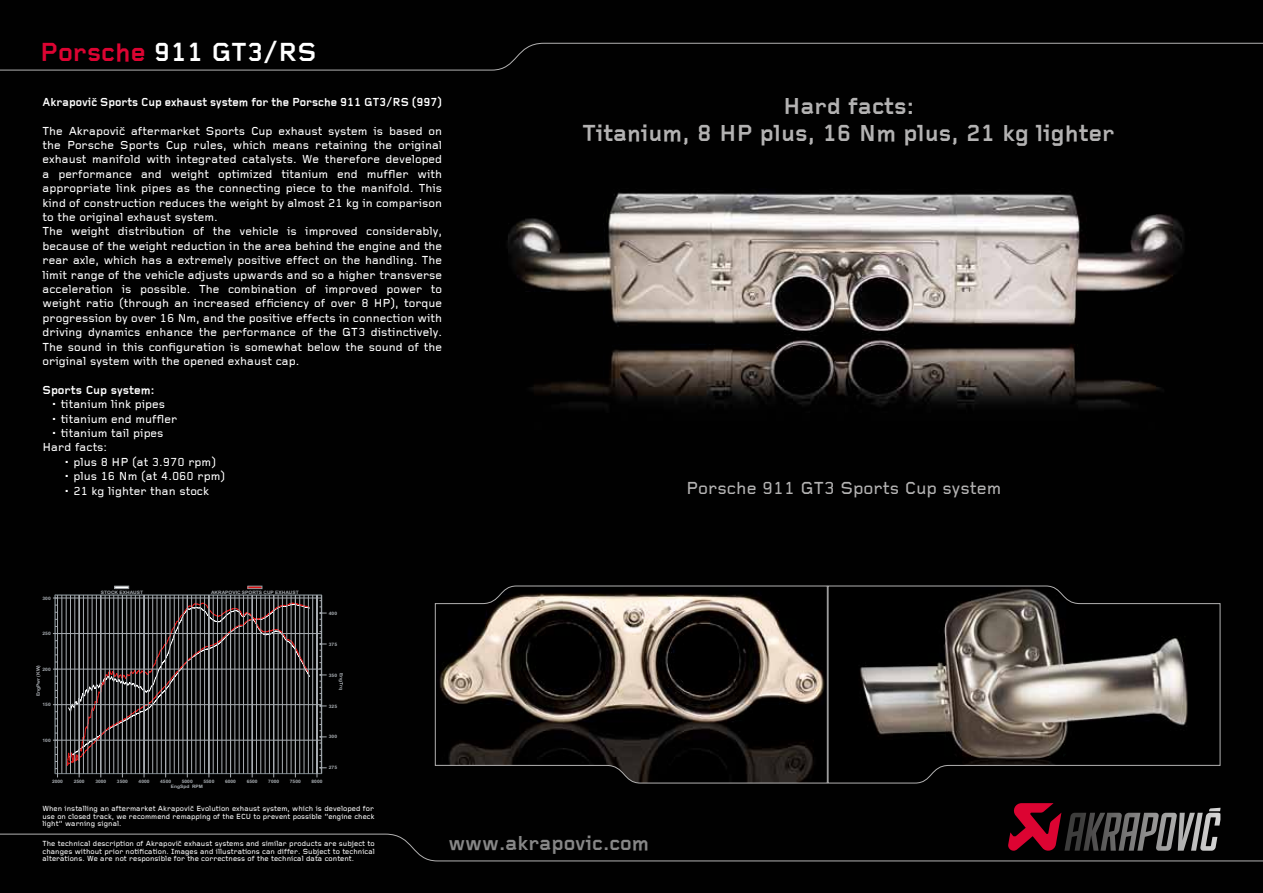
<style>
.page{position:relative;width:1263px;height:893px;background:#fff}
.page>*{position:absolute;margin:0;border:0;box-sizing:border-box;transform-origin:0 0}
.t1{font:700 27px "Foundry Gridnik";color:#fff}
.t2{font:700 24px/27.3px "Foundry Gridnik";color:#b3b2b2;text-align:center}
.t3{font:700 21px "Foundry Gridnik";color:#878787}
.t4{font:500 18px "Foundry Gridnik";color:#b3b2b2}
.t5{font:500 12px/14.4px "Foundry Gridnik";color:#fff}
.t6{font:700 12px "Foundry Gridnik";color:#fff;scale:.96 1}
.t7{font:700 12px "Foundry Gridnik";color:#fff}
.t8{font:500 7.65px/7.5px "Foundry Gridnik";color:#fff;text-align:justify}
.t9{font:700 4.65px "Arial";letter-spacing:-.005em;color:#a8adb2;scale:1.07 1}
.s1{color:#dc0432}
.s2{color:#afb2b7}
</style>
<div class="page">
<img style="left:0;top:0;width:1263px;height:893px">
<svg style="left:828px;top:585px;width:393px;height:199px;background:#3a3633"></svg>
<svg style="left:434px;top:585px;width:394px;height:199px;background:#3c3732"></svg>
<svg style="left:67px;top:602px;width:243px;height:164px;background:#1b1818"></svg>
<div style="left:55px;top:595px;width:267px;height:179px;border:1px solid #6d767a"></div>
<hr style="left:53px;top:740px;width:269px;height:1px;background:#a8adb2">
<hr style="left:53px;top:704px;width:269px;height:1px;background:#a8adb2">
<hr style="left:53px;top:669px;width:269px;height:1px;background:#a8adb2">
<hr style="left:53px;top:633px;width:269px;height:1px;background:#a8adb2">
<hr style="left:53px;top:598px;width:269px;height:1px;background:#a8adb2">
<svg style="left:319px;top:737px;width:8px;height:31px"></svg>
<svg style="left:319px;top:706px;width:8px;height:25px"></svg>
<svg style="left:319px;top:675px;width:8px;height:25px"></svg>
<svg style="left:319px;top:638px;width:8px;height:31px"></svg>
<svg style="left:319px;top:607px;width:8px;height:25px"></svg>
<hr style="left:57px;top:595px;width:1px;height:179px;background:#a8adb2">
<svg style="left:55px;top:768px;width:3px;height:9px"></svg>
<hr style="left:62px;top:595px;width:1px;height:179px;background:#a8adb2">
<hr style="left:66px;top:595px;width:1px;height:179px;background:#a8adb2">
<hr style="left:70px;top:595px;width:1px;height:179px;background:#a8adb2">
<hr style="left:75px;top:595px;width:1px;height:179px;background:#a8adb2">
<hr style="left:79px;top:595px;width:1px;height:182px;background:#a8adb2">
<hr style="left:83px;top:595px;width:1px;height:179px;background:#a8adb2">
<hr style="left:88px;top:595px;width:1px;height:179px;background:#a8adb2">
<hr style="left:92px;top:595px;width:1px;height:179px;background:#a8adb2">
<hr style="left:96px;top:595px;width:1px;height:179px;background:#a8adb2">
<hr style="left:101px;top:595px;width:1px;height:182px;background:#a8adb2">
<hr style="left:105px;top:595px;width:1px;height:179px;background:#a8adb2">
<hr style="left:109px;top:595px;width:1px;height:179px;background:#a8adb2">
<hr style="left:113px;top:595px;width:1px;height:179px;background:#a8adb2">
<hr style="left:118px;top:595px;width:1px;height:179px;background:#a8adb2">
<hr style="left:122px;top:595px;width:1px;height:182px;background:#a8adb2">
<hr style="left:126px;top:595px;width:1px;height:179px;background:#a8adb2">
<hr style="left:131px;top:595px;width:1px;height:179px;background:#a8adb2">
<hr style="left:135px;top:595px;width:1px;height:179px;background:#a8adb2">
<hr style="left:139px;top:595px;width:1px;height:179px;background:#a8adb2">
<hr style="left:144px;top:595px;width:1px;height:182px;background:#a8adb2">
<hr style="left:148px;top:595px;width:1px;height:179px;background:#a8adb2">
<hr style="left:152px;top:595px;width:1px;height:179px;background:#a8adb2">
<hr style="left:157px;top:595px;width:1px;height:179px;background:#a8adb2">
<hr style="left:161px;top:595px;width:1px;height:179px;background:#a8adb2">
<hr style="left:165px;top:595px;width:1px;height:182px;background:#a8adb2">
<hr style="left:170px;top:595px;width:1px;height:179px;background:#a8adb2">
<hr style="left:174px;top:595px;width:1px;height:179px;background:#a8adb2">
<hr style="left:178px;top:595px;width:1px;height:179px;background:#a8adb2">
<hr style="left:183px;top:595px;width:1px;height:179px;background:#a8adb2">
<hr style="left:187px;top:595px;width:1px;height:182px;background:#a8adb2">
<hr style="left:191px;top:595px;width:1px;height:179px;background:#a8adb2">
<hr style="left:196px;top:595px;width:1px;height:179px;background:#a8adb2">
<hr style="left:200px;top:595px;width:1px;height:179px;background:#a8adb2">
<hr style="left:204px;top:595px;width:1px;height:179px;background:#a8adb2">
<hr style="left:209px;top:595px;width:1px;height:182px;background:#a8adb2">
<hr style="left:213px;top:595px;width:1px;height:179px;background:#a8adb2">
<hr style="left:217px;top:595px;width:1px;height:179px;background:#a8adb2">
<hr style="left:222px;top:595px;width:1px;height:179px;background:#a8adb2">
<hr style="left:226px;top:595px;width:1px;height:179px;background:#a8adb2">
<hr style="left:230px;top:595px;width:1px;height:182px;background:#a8adb2">
<hr style="left:235px;top:595px;width:1px;height:179px;background:#a8adb2">
<hr style="left:239px;top:595px;width:1px;height:179px;background:#a8adb2">
<hr style="left:243px;top:595px;width:1px;height:179px;background:#a8adb2">
<hr style="left:248px;top:595px;width:1px;height:179px;background:#a8adb2">
<hr style="left:252px;top:595px;width:1px;height:182px;background:#a8adb2">
<hr style="left:256px;top:595px;width:1px;height:179px;background:#a8adb2">
<hr style="left:260px;top:595px;width:1px;height:179px;background:#a8adb2">
<hr style="left:265px;top:595px;width:1px;height:179px;background:#a8adb2">
<hr style="left:269px;top:595px;width:1px;height:179px;background:#a8adb2">
<hr style="left:273px;top:595px;width:1px;height:182px;background:#a8adb2">
<hr style="left:278px;top:595px;width:1px;height:179px;background:#a8adb2">
<hr style="left:282px;top:595px;width:1px;height:179px;background:#a8adb2">
<hr style="left:286px;top:595px;width:1px;height:179px;background:#a8adb2">
<hr style="left:291px;top:595px;width:1px;height:179px;background:#a8adb2">
<hr style="left:295px;top:595px;width:1px;height:182px;background:#a8adb2">
<hr style="left:299px;top:595px;width:1px;height:179px;background:#a8adb2">
<hr style="left:304px;top:595px;width:1px;height:179px;background:#a8adb2">
<hr style="left:308px;top:595px;width:1px;height:179px;background:#a8adb2">
<hr style="left:312px;top:595px;width:1px;height:179px;background:#a8adb2">
<hr style="left:317px;top:595px;width:1px;height:182px;background:#a8adb2">
<hr style="left:321px;top:595px;width:1px;height:179px;background:#a8adb2">
<div style="left:115px;top:586px;width:14px;height:3px;border:1px solid #93989c"></div>
<div style="left:248px;top:586px;width:14px;height:3px;border:1px solid #93989c"></div>
<div style="left:0;top:43px;width:1263px;height:28px;background:#010101"></div>
<svg style="left:0;top:803px;width:1263px;height:58px;background:#0d090a"></svg>
<h1 class="t1" style="left:40px;top:37px;width:278px"><span class="s1">Porsche</span> 911 GT3/RS</h1>
<p class="t6" style="left:43px;top:95px;width:418px">Akrapovič Sports Cup exhaust system for the Porsche 911 GT3/RS (997)</p>
<p class="t5" style="left:43px;top:124px;width:401px">The Akrapovič aftermarket Sports Cup exhaust system is based on the Porsche Sports Cup rules, which means retaining the original exhaust manifold with integrated catalysts. We therefore developed a performance and weight optimized titanium end muffler with appropriate link pipes as the connecting piece to the manifold. This kind of construction reduces the weight by almost 21 kg in comparison to the original exhaust system.<br>The weight distribution of the vehicle is improved considerably, because of the weight reduction in the area behind the engine and the rear axle, which has a extremely positive effect on the handling. The limit range of the vehicle adjusts upwards and so a higher transverse acceleration is possible. The combination of improved power to weight ratio (through an increased efficiency of over 8 HP), torque progression by over 16 Nm, and the positive effects in connection with driving dynamics enhance the performance of the GT3 distinctively.<br>The sound in this configuration is somewhat below the sound of the original system with the opened exhaust cap.</p>
<p class="t7" style="left:43px;top:383px;width:113px">Sports Cup system:</p>
<p class="t5" style="left:51px;top:398px;width:116px">• titanium link pipes</p>
<p class="t5" style="left:51px;top:412px;width:128px">• titanium end muffler</p>
<p class="t5" style="left:43px;top:426px;width:123px;text-indent:9px">• titanium tail pipes<br>Hard facts:</p>
<p class="t5" style="left:64px;top:455px;width:154px">• plus 8 HP (at 3.970 rpm)</p>
<p class="t5" style="left:64px;top:470px;width:163px">• plus 16 Nm (at 4.060 rpm)</p>
<p class="t5" style="left:64px;top:484px;width:147px">• 21 kg lighter than stock</p>
<p class="t9" style="left:43px;top:595px;width:9px">300</p>
<p class="t9" style="left:43px;top:630px;width:9px">250</p>
<p class="t9" style="left:101px;top:589px;width:41px">STOCK EXHAUST</p>
<p class="t9" style="left:211px;top:589px;width:83px">AKRAPOVIC SPORTS CUP EXHAUST</p>
<p class="t9" style="left:329px;top:610px;width:9px">400</p>
<p class="t9" style="left:329px;top:641px;width:9px">375</p>
<p class="t9" style="left:35px;top:696px;width:31px;rotate:-90deg">EngPwr <span class="s2">(KW)</span></p>
<p class="t9" style="left:345px;top:673px;width:18px;rotate:90deg">EngTrq</p>
<p class="t9" style="left:43px;top:666px;width:9px">200</p>
<p class="t9" style="left:329px;top:672px;width:9px">350</p>
<p class="t9" style="left:43px;top:701px;width:9px">150</p>
<p class="t9" style="left:43px;top:737px;width:9px">100</p>
<p class="t9" style="left:329px;top:703px;width:9px">325</p>
<p class="t9" style="left:329px;top:734px;width:9px">300</p>
<p class="t9" style="left:329px;top:765px;width:9px">275</p>
<p class="t9" style="left:52px;top:778px;width:12px">2000</p>
<p class="t9" style="left:74px;top:778px;width:12px">2500</p>
<p class="t9" style="left:95px;top:778px;width:12px">3000</p>
<p class="t9" style="left:117px;top:778px;width:12px">3500</p>
<p class="t9" style="left:139px;top:778px;width:12px">4000</p>
<p class="t9" style="left:160px;top:778px;width:12px">4500</p>
<p class="t9" style="left:182px;top:778px;width:12px">5000</p>
<p class="t9" style="left:203px;top:778px;width:12px">5500</p>
<p class="t9" style="left:225px;top:778px;width:12px">6000</p>
<p class="t9" style="left:247px;top:778px;width:12px">6500</p>
<p class="t9" style="left:268px;top:778px;width:12px">7000</p>
<p class="t9" style="left:290px;top:778px;width:12px">7500</p>
<p class="t9" style="left:312px;top:778px;width:12px">8000</p>
<p class="t9" style="left:171px;top:783px;width:32px">EngSpd RPM</p>
<p class="t8" style="left:43px;top:805px;width:333px">When installing an aftermarket Akrapovič Evolution exhaust system, which is developed for use on closed track, we recommend remapping of the ECU to prevent possible “engine check light” warning signal.</p>
<h2 class="t2" style="left:583px;top:93px;width:533px">Hard facts:<br>Titanium, 8 HP plus, 16 Nm plus, 21 kg lighter</h2>
<h3 class="t4" style="left:686px;top:478px;width:317px">Porsche 911 GT3 Sports Cup system</h3>
<p class="t8" style="left:43px;top:840px;width:334px">The technical description of Akrapovič exhaust systems and similar products are subject to changes without prior notification. Images and illustrations can differ. Subject to technical alterations. We are not responsible for the correctness of the technical data content.</p>
<h3 class="t3" style="left:448px;top:831px;width:202px">www.akrapovic.com</h3>
</div>
